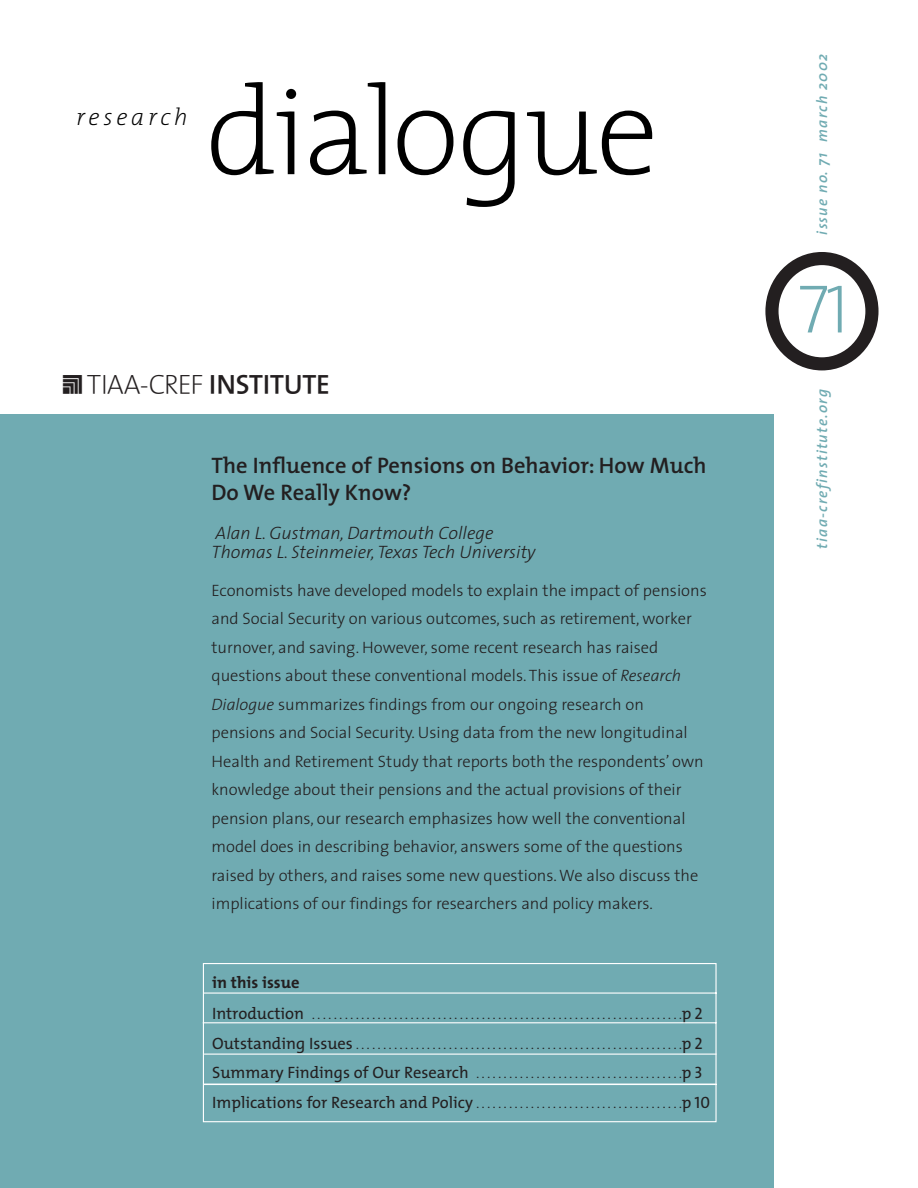
<style>
.page{position:relative;width:918px;height:1188px;background:#fff}
.page>*{position:absolute;margin:0;border:0;box-sizing:border-box;transform-origin:0 0}
.t1{font:200 126px "The Mix";letter-spacing:-.03em;color:#000}
.t2{font:69px "The Mix Extra Light Caps";color:#70abb2}
.t3{font:italic 200 24px "The Mix";letter-spacing:.15em;color:#000}
.t4{font:24px "TIAA";color:#231f20}
.t5{font:600 22.5px/27px "The Mix";color:#231f20}
.t6{font:italic 300 18px/19.5px "The Sans";color:#231f20}
.t7{font:300 16.5px/28.5px "The Sans";color:#231f20}
.t8{font:700 16.5px "The Mix";color:#231f20}
.t9{font:italic 600 15px "The Sans";letter-spacing:.085em;color:#70abb2}
.t10{font:12px "The Mix";color:#231f20}
.s1{font-style:italic}
.s2{font-size:16.5px}
.s3{font-family:"The Mix Caps";font-size:16.5px}
</style>
<div class="page">
<div style="left:0;top:414px;width:774px;height:774px;background:#70abb2"></div>
<svg style="left:765px;top:252px;width:114px;height:118px"></svg>
<svg style="left:202px;top:963px;width:515px;height:160px"></svg>
<hr style="left:204px;top:1054px;width:513px;height:1px;background:#fff">
<hr style="left:203px;top:1084px;width:514px;height:1px;background:#fff">
<h3 class="t3" style="left:76px;top:108px;width:113px">research</h3>
<h1 class="t1" style="left:205px;top:84px;width:455px">dialogue</h1>
<h3 class="t4" style="left:63px;top:372px;width:274px">Iti</h3>
<h3 class="t5" style="left:211px;top:455px;width:497px">The Influence of Pensions on Behavior: How Much<br>Do We Really Know?</h3>
<p class="t6" style="left:211px;top:525px;width:326px">Alan L. Gustman, Dartmouth College<br>Thomas L. Steinmeier, Texas Tech University</p>
<p class="t7" style="left:211px;top:578px;width:497px">Economists have developed models to explain the impact of pensions and Social Security on various outcomes, such as retirement, worker turnover, and saving. However, some recent research has raised questions about these conventional models. This issue of <span class="s1">Research Dialogue</span> summarizes findings from our ongoing research on pensions and Social Security. Using data from the new longitudinal Health and Retirement Study that reports both the respondents’ own knowledge about their pensions and the actual provisions of their pension plans, our research emphasizes how well the conventional model does in describing behavior, answers some of the questions raised by others, and raises some new questions. We also discuss the implications of our findings for researchers and policy makers.</p>
<p class="t8" style="left:212px;top:976px;width:89px">in this issue</p>
<p class="t10" style="left:212px;top:1010px;width:492px"><span class="s2">Introduction</span> . . . . . . . . . . . . . . . . . . . . . . . . . . . . . . . . . . . . . . . . . . . . . . . . . . . . . . . . . . . . . . . . . . . .<span class="s2">p</span> <span class="s3">2</span></p>
<p class="t10" style="left:212px;top:1040px;width:492px"><span class="s2">Outstanding Issues</span> . . . . . . . . . . . . . . . . . . . . . . . . . . . . . . . . . . . . . . . . . . . . . . . . . . . . . . . . . . . .<span class="s2">p</span> <span class="s3">2</span></p>
<p class="t10" style="left:212px;top:1070px;width:492px"><span class="s2">Summary Findings of Our Research</span> . . . . . . . . . . . . . . . . . . . . . . . . . . . . . . . . . . . . . .<span class="s2">p</span> <span class="s3">3</span></p>
<p class="t10" style="left:212px;top:1100px;width:499px"><span class="s2">Implications for Research and Policy</span> . . . . . . . . . . . . . . . . . . . . . . . . . . . . . . . . . . . . . .<span class="s2">p</span> <span class="s3">10</span></p>
<p class="t9" style="left:816px;top:235px;width:182px;rotate:-90deg">issue no. 71 march 2002</p>
<h2 class="t2" style="left:798px;top:268px;width:52px">71</h2>
<p class="t9" style="left:816px;top:549px;width:161px;rotate:-90deg">tiaa-crefinstitute.org</p>
</div>
